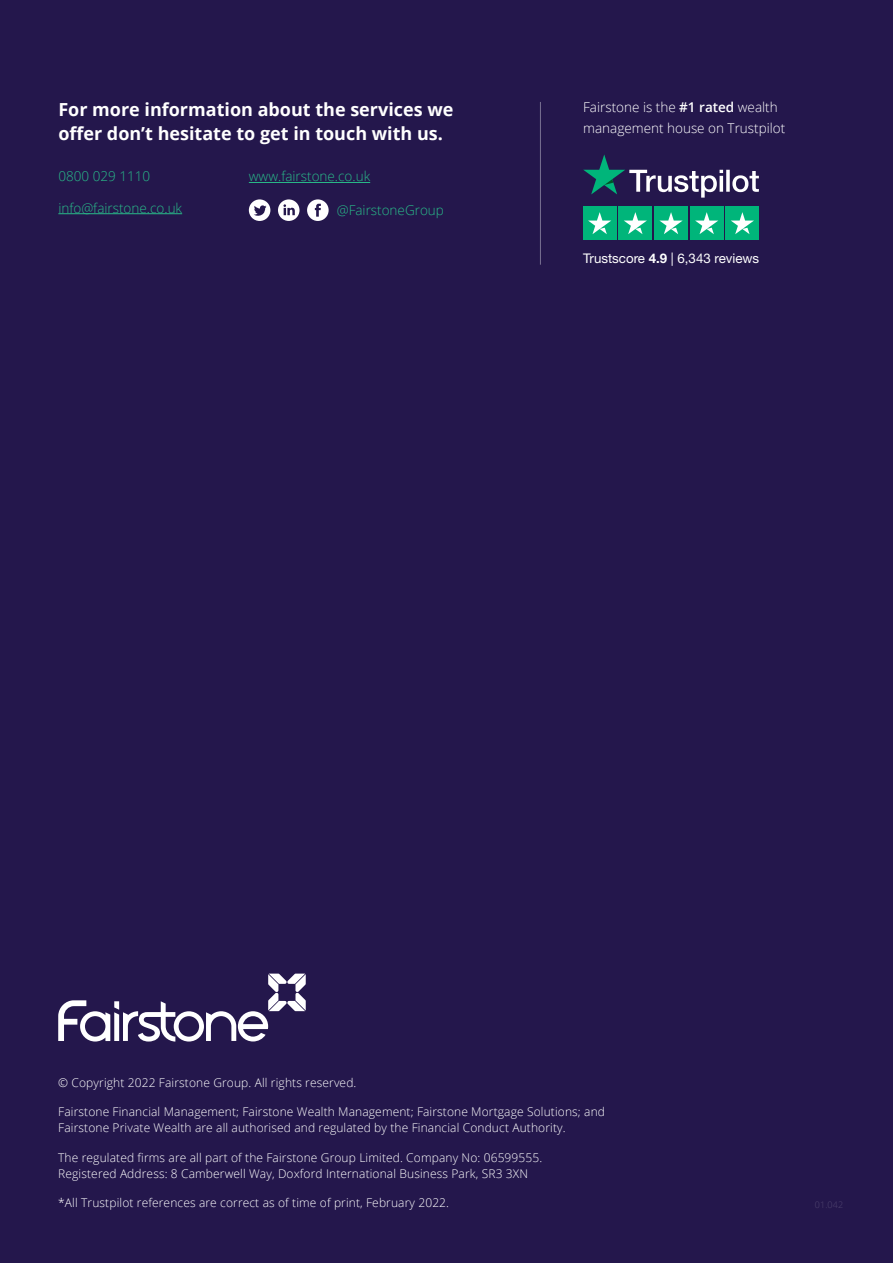
<style>
.page{position:relative;width:893px;height:1263px;background:#24174c}
.page>*{position:absolute;margin:0;border:0;box-sizing:border-box;transform-origin:0 0}
.t1{font:700 18px/24px "Open Sans";color:#fff}
.t2{font:300 13.5px "Open Sans";color:#29bb89}
.t3{font:300 13.5px/21px "Open Sans";color:#fff}
.t4{font:13.35px "Helvetica Neue LT 55 Rm";color:#fff}
.t5{font:300 12px/16.5px "Open Sans";letter-spacing:.01em;color:#fff}
.s1{font-weight:600}
.s2{font-family:"Helvetica Neue LT 75 Bd"}
</style>
<div class="page">
<svg style="left:58px;top:973px;width:248px;height:68px"></svg>
<svg style="left:583px;top:154px;width:176px;height:44px"></svg>
<div style="left:583px;top:207px;width:33px;height:33px;background:#00b57a"></div>
<svg style="left:588px;top:212px;width:23px;height:22px"></svg>
<div style="left:619px;top:207px;width:33px;height:33px;background:#00b57a"></div>
<svg style="left:624px;top:212px;width:23px;height:22px"></svg>
<div style="left:654px;top:207px;width:33px;height:33px;background:#00b57a"></div>
<svg style="left:659px;top:212px;width:24px;height:22px"></svg>
<div style="left:690px;top:207px;width:33px;height:33px;background:#00b57a"></div>
<svg style="left:695px;top:212px;width:23px;height:22px"></svg>
<div style="left:726px;top:207px;width:33px;height:33px;background:#00b57a"></div>
<svg style="left:731px;top:212px;width:23px;height:22px"></svg>
<hr style="left:58px;top:213px;width:124px;height:1px;background:#29bb89">
<hr style="left:249px;top:182px;width:121px;height:1px;background:#29bb89">
<svg style="left:249px;top:199px;width:21px;height:22px"></svg>
<svg style="left:278px;top:199px;width:21px;height:22px"></svg>
<svg style="left:307px;top:199px;width:22px;height:22px"></svg>
<hr style="left:540px;top:102px;width:1px;height:163px;background:#fefeff">
<h1 class="t1" style="left:58px;top:97px;width:397px">For more information about the services we offer don’t hesitate to get in touch with us.</h1>
<p class="t3" style="left:583px;top:96px;width:204px">Fairstone is the <span class="s1">#1 rated</span> wealth management house on Trustpilot</p>
<p class="t2" style="left:58px;top:167px;width:93px">0800 029 1110</p>
<p class="t2" style="left:58px;top:199px;width:125px">info@fairstone.co.uk</p>
<p class="t2" style="left:249px;top:167px;width:123px">www.fairstone.co.uk</p>
<p class="t2" style="left:337px;top:201px;width:109px">@FairstoneGroup</p>
<p class="t4" style="left:583px;top:250px;width:178px">Trustscore <span class="s2">4.9</span> | 6,343 reviews</p>
<p class="t5" style="left:58px;top:1074px;width:300px">© Copyright 2022 Fairstone Group. All rights reserved.</p>
<p class="t5" style="left:58px;top:1103px;width:548px">Fairstone Financial Management; Fairstone Wealth Management; Fairstone Mortgage Solutions; and<br>Fairstone Private Wealth are all authorised and regulated by the Financial Conduct Authority.</p>
<p class="t5" style="left:58px;top:1149px;width:486px">The regulated firms are all part of the Fairstone Group Limited. Company No: 06599555.<br>Registered Address: 8 Camberwell Way, Doxford International Business Park, SR3 3XN</p>
<p class="t5" style="left:58px;top:1194px;width:392px">*All Trustpilot references are correct as of time of print, February 2022.</p>
</div>
